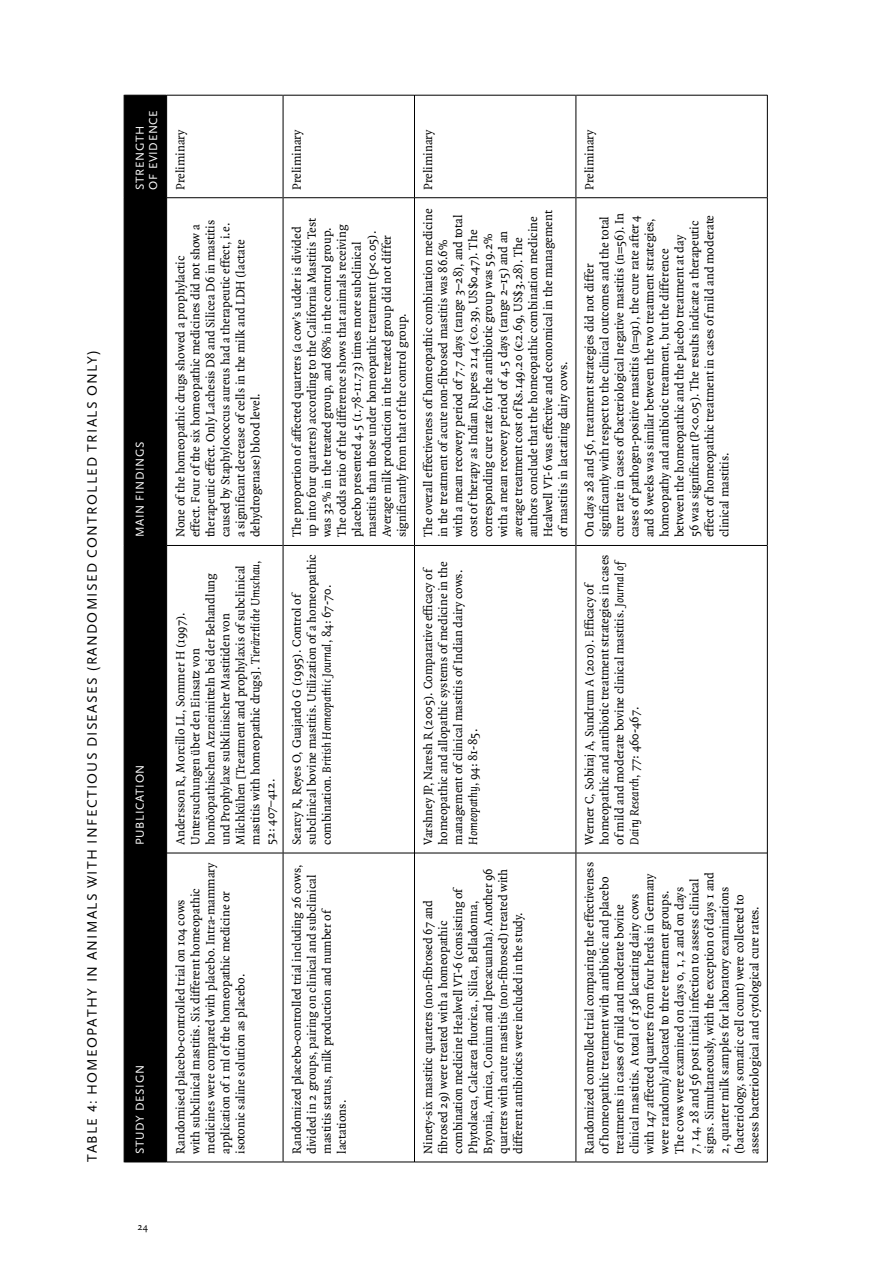
<style>
.page{position:relative;width:893px;height:1263px;background:#fff}
.page>*{position:absolute;margin:0;border:0;box-sizing:border-box;transform-origin:0 0}
.t1{font:14.25px "Scala Sans Caps";letter-spacing:.09em;color:#000}
.t2{font:12.75px/15px "Quadraat";color:#000}
.t3{font:12px/13.5px "Scala Sans Caps";letter-spacing:.05em;color:#fff}
.t4{font:10.5px "Quadraat";color:#000}
.s1{color:#000}
.s2{font-style:italic}
</style>
<div class="page">
<div style="left:125px;top:96px;width:41px;height:1065px;background:#000"></div>
<hr style="left:124px;top:853px;width:1px;height:309px;background:#000">
<hr style="left:124px;top:1161px;width:42px;height:1px;background:#000">
<hr style="left:124px;top:545px;width:1px;height:308px;background:#000">
<hr style="left:124px;top:853px;width:42px;height:1px;background:#000">
<hr style="left:124px;top:198px;width:1px;height:347px;background:#000">
<hr style="left:124px;top:545px;width:42px;height:1px;background:#000">
<hr style="left:124px;top:95px;width:1px;height:103px;background:#000">
<hr style="left:124px;top:197px;width:42px;height:1px;background:#000">
<hr style="left:124px;top:95px;width:42px;height:1px;background:#000">
<hr style="left:166px;top:853px;width:1px;height:309px;background:#000">
<hr style="left:167px;top:1161px;width:116px;height:1px;background:#000">
<hr style="left:166px;top:545px;width:1px;height:308px;background:#000">
<hr style="left:167px;top:853px;width:116px;height:1px;background:#000">
<hr style="left:166px;top:198px;width:1px;height:347px;background:#000">
<hr style="left:167px;top:545px;width:116px;height:1px;background:#000">
<hr style="left:166px;top:95px;width:1px;height:103px;background:#000">
<hr style="left:167px;top:197px;width:116px;height:1px;background:#000">
<hr style="left:167px;top:95px;width:116px;height:1px;background:#000">
<hr style="left:283px;top:853px;width:1px;height:309px;background:#000">
<hr style="left:283px;top:1161px;width:131px;height:1px;background:#000">
<hr style="left:283px;top:545px;width:1px;height:308px;background:#000">
<hr style="left:283px;top:853px;width:131px;height:1px;background:#000">
<hr style="left:283px;top:198px;width:1px;height:347px;background:#000">
<hr style="left:283px;top:545px;width:131px;height:1px;background:#000">
<hr style="left:283px;top:95px;width:1px;height:103px;background:#000">
<hr style="left:283px;top:197px;width:131px;height:1px;background:#000">
<hr style="left:283px;top:95px;width:131px;height:1px;background:#000">
<hr style="left:414px;top:853px;width:1px;height:309px;background:#000">
<hr style="left:415px;top:1161px;width:161px;height:1px;background:#000">
<hr style="left:414px;top:545px;width:1px;height:308px;background:#000">
<hr style="left:415px;top:853px;width:161px;height:1px;background:#000">
<hr style="left:414px;top:198px;width:1px;height:347px;background:#000">
<hr style="left:415px;top:545px;width:161px;height:1px;background:#000">
<hr style="left:414px;top:95px;width:1px;height:103px;background:#000">
<hr style="left:415px;top:197px;width:161px;height:1px;background:#000">
<hr style="left:415px;top:95px;width:161px;height:1px;background:#000">
<hr style="left:576px;top:853px;width:1px;height:309px;background:#000">
<hr style="left:576px;top:1161px;width:191px;height:1px;background:#000">
<hr style="left:576px;top:545px;width:1px;height:308px;background:#000">
<hr style="left:576px;top:853px;width:191px;height:1px;background:#000">
<hr style="left:576px;top:198px;width:1px;height:347px;background:#000">
<hr style="left:576px;top:545px;width:191px;height:1px;background:#000">
<hr style="left:576px;top:95px;width:1px;height:103px;background:#000">
<hr style="left:576px;top:197px;width:191px;height:1px;background:#000">
<hr style="left:576px;top:95px;width:191px;height:1px;background:#000">
<hr style="left:767px;top:853px;width:1px;height:309px;background:#000">
<hr style="left:767px;top:545px;width:1px;height:308px;background:#000">
<hr style="left:767px;top:198px;width:1px;height:347px;background:#000">
<hr style="left:767px;top:95px;width:1px;height:103px;background:#000">
<p class="t1" style="left:84px;top:1162px;width:814px;rotate:-90deg">TABLE 4: HOMEOPATHY IN ANIMALS WITH INFECTIOUS DISEASES (RANDOMISED CONTROLLED TRIALS ONLY)</p>
<p class="t3" style="left:133px;top:190px;width:81px;rotate:-90deg">STRENGTH<br>OF EVIDENCE</p>
<p class="t3" style="left:133px;top:537px;width:97px;rotate:-90deg">MAIN FINDINGS</p>
<p class="t3" style="left:133px;top:845px;width:134px;rotate:-90deg">PUBLICATION <span class="s1">DETAILS</span></p>
<p class="t3" style="left:133px;top:1154px;width:90px;rotate:-90deg">STUDY DESIGN</p>
<p class="t2" style="left:173px;top:190px;width:62px;rotate:-90deg">Preliminary</p>
<p class="t2" style="left:173px;top:537px;width:319px;rotate:-90deg">None of the homeopathic drugs showed a prophylactic<br>effect. Four of the six homeopathic medicines did not show a therapeutic effect. Only Lachesis D8 and Silicea D6 in mastitis caused by Staphylococcus aureus had a therapeutic effect, i.e. a significant decrease of cells in the milk and LDH (lactate dehydrogenase) blood level.</p>
<p class="t2" style="left:173px;top:845px;width:286px;rotate:-90deg">Andersson R, Morcillo LL, Sommer H (1997).<br>Untersuchungen über den Einsatz von homöopathischen Arzneimitteln bei der Behandlung und Prophylaxe subklinischer Mastitiden von Milchkühen [Treatment and prophylaxis of subclinical mastitis with homeopathic drugs]. <span class="s2">Tierärztliche Umschau</span>, 52: 407–412.</p>
<p class="t2" style="left:173px;top:1154px;width:293px;rotate:-90deg">Randomised placebo-controlled trial on 104 cows<br>with subclinical mastitis. Six different homeopathic medicines were compared with placebo. Intra-mammary application of 1 ml of the homeopathic medicine or isotonic saline solution as placebo.</p>
<p class="t2" style="left:290px;top:190px;width:62px;rotate:-90deg">Preliminary</p>
<p class="t2" style="left:290px;top:537px;width:321px;rotate:-90deg">The proportion of affected quarters (a cow’s udder is divided up into four quarters) according to the California Mastitis Test was 32% in the treated group, and 68% in the control group.<br>The odds ratio of the difference shows that animals receiving placebo presented 4.5 (1.78-11.73) times more subclinical mastitis than those under homeopathic treatment (p&lt;0.05).<br>Average milk production in the treated group did not differ significantly from that of the control group.</p>
<p class="t2" style="left:290px;top:845px;width:292px;rotate:-90deg">Searcy R, Reyes O, Guajardo G (1995). Control of subclinical bovine mastitis. Utilization of a homeopathic combination. <span class="s2">British Homeopathic Journal</span>, 84: 67-70.</p>
<p class="t2" style="left:290px;top:1154px;width:291px;rotate:-90deg">Randomized placebo-controlled trial including 26 cows, divided in 2 groups, pairing on clinical and subclinical mastitis status, milk production and number of lactations.</p>
<p class="t2" style="left:421px;top:190px;width:62px;rotate:-90deg">Preliminary</p>
<p class="t2" style="left:421px;top:537px;width:330px;rotate:-90deg">The overall effectiveness of homeopathic combination medicine in the treatment of acute non-fibrosed mastitis was 86.6%<br>with a mean recovery period of 7.7 days (range 3–28), and total cost of therapy as Indian Rupees 21.4 (€0.39, US$0.47). The corresponding cure rate for the antibiotic group was 59.2% with a mean recovery period of 4.5 days (range 2–15) and an average treatment cost of Rs.149.20 (€2.69, US$3.28). The authors conclude that the homeopathic combination medicine Healwell VT-6 was effective and economical in the management of mastitis in lactating dairy cows.</p>
<p class="t2" style="left:421px;top:845px;width:285px;rotate:-90deg">Varshney JP, Naresh R (2005). Comparative efficacy of homeopathic and allopathic systems of medicine in the management of clinical mastitis of Indian dairy cows.<br><span class="s2">Homeopathy</span>, 94: 81-85.</p>
<p class="t2" style="left:421px;top:1154px;width:287px;rotate:-90deg">Ninety-six mastitic quarters (non-fibrosed 67 and fibrosed 29) were treated with a homeopathic combination medicine Healwell VT-6 (consisting of Phytolacca, Calcarea fluorica., Silica, Belladonna, Bryonia, Arnica, Conium and Ipecacuanha). Another 96 quarters with acute mastitis (non-fibrosed) treated with different antibiotics were included in the study.</p>
<p class="t2" style="left:582px;top:190px;width:62px;rotate:-90deg">Preliminary</p>
<p class="t2" style="left:582px;top:537px;width:326px;rotate:-90deg">On days 28 and 56, treatment strategies did not differ significantly with respect to the clinical outcomes and the total cure rate in cases of bacteriological negative mastitis (n=56). In cases of pathogen-positive mastitis (n=91), the cure rate after 4 and 8 weeks was similar between the two treatment strategies, homeopathy and antibiotic treatment, but the difference between the homeopathic and the placebo treatment at day<br>56 was significant (P&lt;0.05). The results indicate a therapeutic effect of homeopathic treatment in cases of mild and moderate clinical mastitis.</p>
<p class="t2" style="left:582px;top:845px;width:292px;rotate:-90deg">Werner C, Sobiraj A, Sundrum A (2010). Efficacy of homeopathic and antibiotic treatment strategies in cases of mild and moderate bovine clinical mastitis. <span class="s2">Journal of Dairy Research</span>, 77: 460-467.</p>
<p class="t2" style="left:582px;top:1154px;width:293px;rotate:-90deg">Randomized controlled trial comparing the effectiveness of homeopathic treatment with antibiotic and placebo treatments in cases of mild and moderate bovine<br>clinical mastitis. A total of 136 lactating dairy cows<br>with 147 affected quarters from four herds in Germany were randomly allocated to three treatment groups.<br>The cows were examined on days 0, 1, 2 and on days<br>7, 14, 28 and 56 post initial infection to assess clinical signs. Simultaneously, with the exception of days 1 and 2, quarter milk samples for laboratory examinations (bacteriology, somatic cell count) were collected to assess bacteriological and cytological cure rates.</p>
<p class="t4" style="left:138px;top:1221px;width:12px">24</p>
</div>
